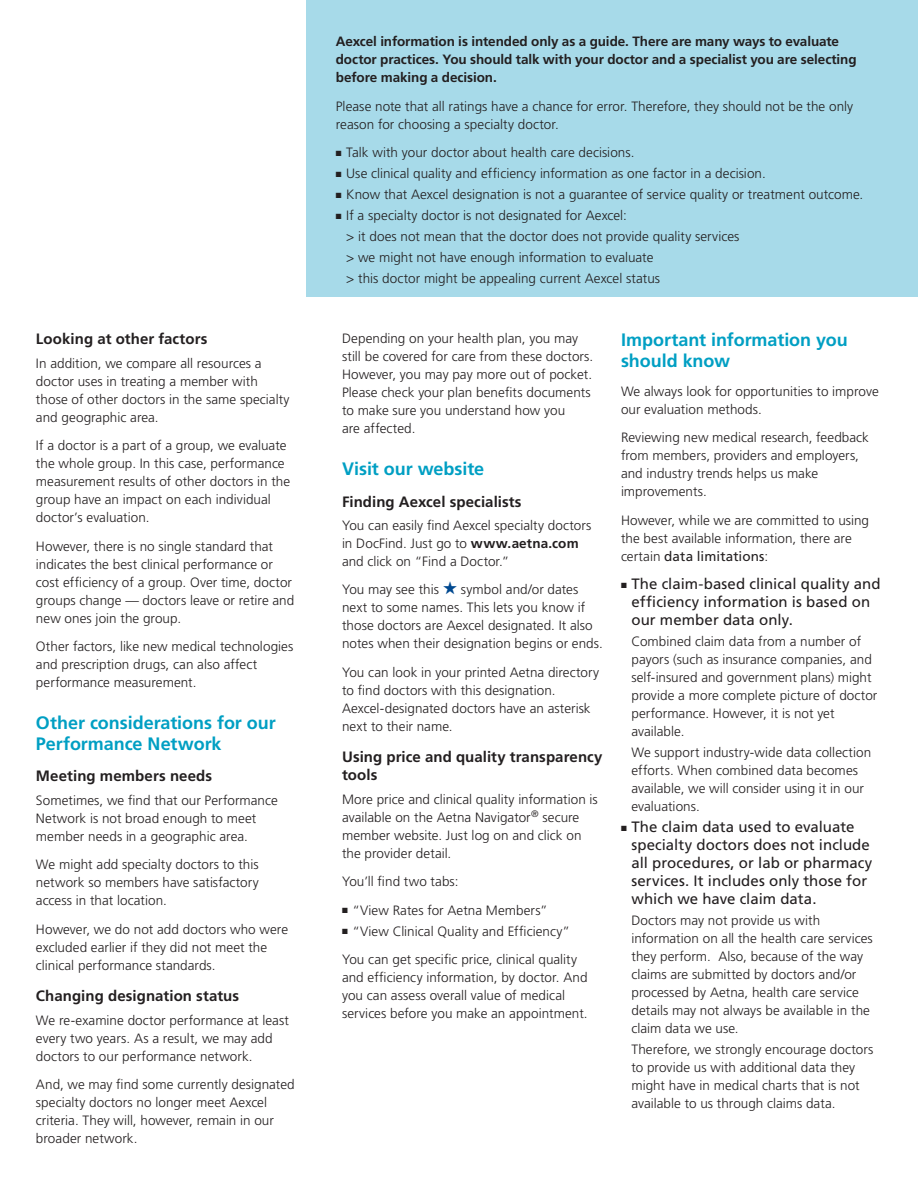
<style>
.page{position:relative;width:918px;height:1188px;background:#fff}
.page>*{position:absolute;margin:0;border:0;box-sizing:border-box;transform-origin:0 0}
._08-Colored_subhead{font:700 18px/21px "Frutiger LT Std";letter-spacing:-.005em;color:#009fc3}
._04c-Bullet_body-mem{font:15px/18px "Frutiger LT Std";letter-spacing:.005em;color:#231f20}
._09-Secondary_subhea{font:700 15px/18px "Frutiger LT Std";letter-spacing:.005em;color:#231f20}
._04a-Body_copy_membe{font:300 13.5px/18px "Frutiger LT Std";letter-spacing:.005em;color:#231f20}
._04c-Bullet_body-mem-2{font:300 13.5px/18px "Frutiger LT Std";color:#231f20}
._04a-Body_copy_membe-2{font:700 13.5px/18px "Frutiger LT Std";letter-spacing:-.005em;color:#231f20}
.s1{font-weight:700}
.s2{color:#014990}
.s3{font-weight:400}
</style>
<div class="page">
<div style="left:306px;top:0;width:612px;height:297px;background:#a7dae9"></div>
<p class="_09-Secondary_subhea" style="left:36px;top:330px;width:173px">Looking at other factors</p>
<p class="_04a-Body_copy_membe" style="left:36px;top:354px;width:255px">In addition, we compare all resources a doctor uses in treating a member with those of other doctors in the same specialty and geographic area.</p>
<p class="_04a-Body_copy_membe" style="left:36px;top:437px;width:256px">If a doctor is a part of a group, we evaluate the whole group. In this case, performance measurement results of other doctors in the group have an impact on each individual doctor’s evaluation.</p>
<p class="_04a-Body_copy_membe" style="left:36px;top:537px;width:260px">However, there is no single standard that indicates the best clinical performance or cost efficiency of a group. Over time, doctor groups change — doctors leave or retire and new ones join the group.</p>
<p class="_04a-Body_copy_membe" style="left:36px;top:638px;width:259px">Other factors, like new medical technologies and prescription drugs, can also affect performance measurement.</p>
<p class="_08-Colored_subhead" style="left:36px;top:712px;width:241px">Other considerations for our<br>Performance Network</p>
<p class="_09-Secondary_subhea" style="left:36px;top:767px;width:178px">Meeting members needs</p>
<p class="_04a-Body_copy_membe" style="left:36px;top:791px;width:243px">Sometimes, we find that our Performance<br>Network is not broad enough to meet member needs in a geographic area.</p>
<p class="_04a-Body_copy_membe" style="left:36px;top:856px;width:224px;text-align:justify">We might add specialty doctors to this network so members have satisfactory access in that location.</p>
<p class="_04a-Body_copy_membe" style="left:36px;top:920px;width:254px">However, we do not add doctors who were excluded earlier if they did not meet the clinical performance standards.</p>
<p class="_09-Secondary_subhea" style="left:36px;top:987px;width:205px">Changing designation status</p>
<p class="_04a-Body_copy_membe" style="left:36px;top:1011px;width:255px">We re-examine doctor performance at least every two years. As a result, we may add doctors to our performance network.</p>
<p class="_04a-Body_copy_membe" style="left:36px;top:1076px;width:260px">And, we may find some currently designated specialty doctors no longer meet Aexcel criteria. They will, however, remain in our broader network.</p>
<p class="_04a-Body_copy_membe-2" style="left:336px;top:32px;width:522px">Aexcel information is intended only as a guide. There are many ways to evaluate doctor practices. You should talk with your doctor and a specialist you are selecting before making a decision.</p>
<p class="_04a-Body_copy_membe" style="left:336px;top:97px;width:519px">Please note that all ratings have a chance for error. Therefore, they should not be the only reason for choosing a specialty doctor.</p>
<p class="_04c-Bullet_body-mem-2" style="left:336px;top:144px;width:300px">■ Talk with your doctor about health care decisions.</p>
<p class="_04c-Bullet_body-mem-2" style="left:336px;top:165px;width:432px">■ Use clinical quality and efficiency information as one factor in a decision.</p>
<p class="_04c-Bullet_body-mem-2" style="left:336px;top:186px;width:529px">■ Know that Aexcel designation is not a guarantee of service quality or treatment outcome.</p>
<p class="_04c-Bullet_body-mem-2" style="left:336px;top:207px;width:292px">■ If a specialty doctor is not designated for Aexcel:</p>
<p class="_04c-Bullet_body-mem-2" style="left:346px;top:228px;width:395px">&gt; it does not mean that the doctor does not provide quality services</p>
<p class="_04c-Bullet_body-mem-2" style="left:346px;top:249px;width:309px">&gt; we might not have enough information to evaluate</p>
<p class="_04c-Bullet_body-mem-2" style="left:346px;top:270px;width:315px">&gt; this doctor might be appealing current Aexcel status</p>
<p class="_04a-Body_copy_membe" style="left:342px;top:330px;width:253px">Depending on your health plan, you may still be covered for care from these doctors.<br>However, you may pay more out of pocket.<br>Please check your plan benefits documents to make sure you understand how you<br>are affected.</p>
<p class="_08-Colored_subhead" style="left:342px;top:458px;width:144px">Visit our website</p>
<p class="_09-Secondary_subhea" style="left:342px;top:492px;width:181px">Finding Aexcel specialists</p>
<p class="_04a-Body_copy_membe" style="left:342px;top:516px;width:251px">You can easily find Aexcel specialty doctors in DocFind. Just go to <span class="s1">www.aetna.com </span>and click on “Find a Doctor.”</p>
<p class="_04a-Body_copy_membe" style="left:342px;top:581px;width:262px">You may see this <span class="s2">★</span> symbol and/or dates next to some names. This lets you know if those doctors are Aexcel designated. It also notes when their designation begins or ends.</p>
<p class="_04a-Body_copy_membe" style="left:342px;top:663px;width:259px">You can look in your printed Aetna directory to find doctors with this designation.<br>Aexcel-designated doctors have an asterisk next to their name.</p>
<p class="_09-Secondary_subhea" style="left:342px;top:748px;width:262px">Using price and quality transparency tools</p>
<p class="_04a-Body_copy_membe" style="left:342px;top:790px;width:257px">More price and clinical quality information is available on the Aetna Navigator<sup>®</sup> secure member website. Just log on and click on the provider detail.</p>
<p class="_04a-Body_copy_membe" style="left:342px;top:873px;width:118px">You’ll find two tabs:</p>
<p class="_04c-Bullet_body-mem-2" style="left:342px;top:901px;width:207px">■ “View Rates for Aetna Members”</p>
<p class="_04c-Bullet_body-mem-2" style="left:342px;top:922px;width:229px">■ “View Clinical Quality and Efficiency”</p>
<p class="_04a-Body_copy_membe" style="left:342px;top:951px;width:247px">You can get specific price, clinical quality and efficiency information, by doctor. And you can assess overall value of medical services before you make an appointment.</p>
<p class="_08-Colored_subhead" style="left:621px;top:330px;width:228px">Important information you should know</p>
<p class="_04a-Body_copy_membe" style="left:621px;top:382px;width:259px">We always look for opportunities to improve our evaluation methods.</p>
<p class="_04a-Body_copy_membe" style="left:621px;top:429px;width:250px">Reviewing new medical research, feedback from members, providers and employers, and industry trends helps us make improvements.</p>
<p class="_04a-Body_copy_membe" style="left:621px;top:511px;width:250px">However, while we are committed to using the best available information, there are certain <span class="s3">data limitations</span>:</p>
<p class="_04c-Bullet_body-mem" style="left:631px;top:575px;width:251px;text-indent:-10px">■ The claim-based clinical quality and efficiency information is based on our member data only.</p>
<p class="_04c-Bullet_body-mem-2" style="left:631px;top:633px;width:247px">Combined claim data from a number of payors (such as insurance companies, and self-insured and government plans) might provide a more complete picture of doctor performance. However, it is not yet available.</p>
<p class="_04c-Bullet_body-mem-2" style="left:631px;top:744px;width:241px">We support industry-wide data collection efforts. When combined data becomes available, we will consider using it in our evaluations.</p>
<p class="_04c-Bullet_body-mem" style="left:631px;top:818px;width:242px;text-indent:-10px">■ The claim data used to evaluate specialty doctors does not include all procedures, or lab or pharmacy services. It includes only those for which we have claim data.</p>
<p class="_04c-Bullet_body-mem-2" style="left:631px;top:912px;width:243px">Doctors may not provide us with information on all the health care services they perform. Also, because of the way claims are submitted by doctors and/or processed by Aetna, health care service details may not always be available in the claim data we use.</p>
<p class="_04c-Bullet_body-mem-2" style="left:631px;top:1041px;width:244px">Therefore, we strongly encourage doctors to provide us with additional data they might have in medical charts that is not available to us through claims data.</p>
</div>
